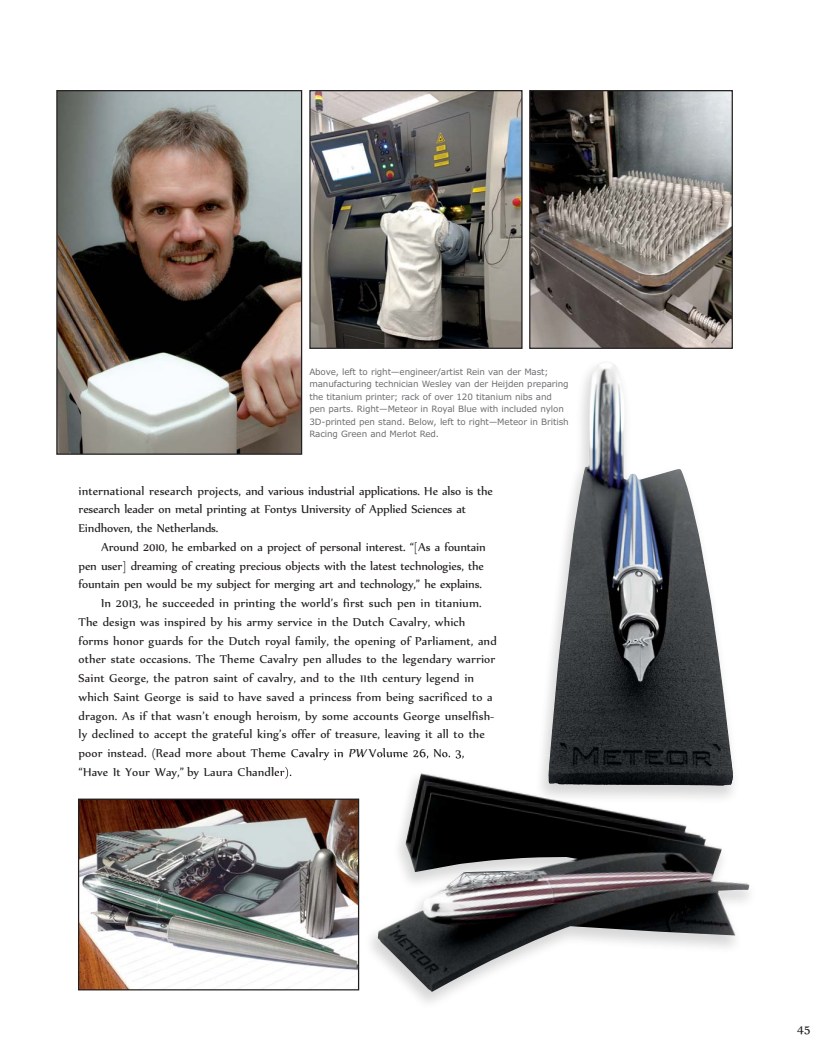
<style>
.page{position:relative;width:833px;height:1058px;background:#fff}
.page>*{position:absolute;margin:0;border:0;box-sizing:border-box;transform-origin:0 0}
.t1{font:13.75px "Nyala";letter-spacing:.01em;color:#231f20}
.t2{font:13.75px/18.8px "Nyala";letter-spacing:-.01em;color:#231f20}
.t3{font:8.75px/12.5px "Verdana";letter-spacing:-.015em;color:#6d6e70}
.s1{font-style:italic}
</style>
<div class="page">
<img style="left:548px;top:362px;width:183px;height:393px">
<img style="left:58px;top:92px;width:242px;height:361px">
<div style="left:56px;top:90px;width:246px;height:365px;border:1px solid #231f20"></div>
<img style="left:274px;top:755px;width:476px;height:248px">
<img style="left:515px;top:755px;width:235px;height:80px">
<img style="left:548px;top:755px;width:185px;height:17px">
<svg style="left:349px;top:755px;width:18px;height:2px"></svg>
<img style="left:369px;top:755px;width:31px;height:2px">
<img style="left:377px;top:772px;width:372px;height:220px">
<img style="left:311px;top:92px;width:209px;height:255px">
<div style="left:309px;top:90px;width:213px;height:259px;border:1px solid #231f20"></div>
<img style="left:531px;top:92px;width:199px;height:255px">
<div style="left:529px;top:90px;width:203px;height:259px;border:1px solid #231f20"></div>
<img style="left:80px;top:800px;width:277px;height:188px">
<div style="left:78px;top:798px;width:281px;height:192px;border:1px solid #231f20"></div>
<p class="t3" style="left:309px;top:366px;width:261px">Above, left to right—engineer/artist Rein van der Mast; manufacturing technician Wesley van der Heijden preparing the titanium printer; rack of over 120 titanium nibs and pen parts. Right—Meteor in Royal Blue with included nylon 3D-printed pen stand. Below, left to right—Meteor in British Racing Green and Merlot Red.</p>
<p class="t2" style="left:79px;top:482px;width:416px">international research projects, and various industrial applications. He also is the research leader on metal printing at Fontys University of Applied Sciences at<br>Eindhoven, the Netherlands.</p>
<p class="t2" style="left:101px;top:538px;width:386px">Around 2010, he embarked on a project of personal interest. “[As a fountain</p>
<p class="t2" style="left:79px;top:557px;width:407px">pen user] dreaming of creating precious objects with the latest technologies, the</p>
<p class="t2" style="left:79px;top:576px;width:405px">fountain pen would be my subject for merging art and technology,” he explains.</p>
<p class="t1" style="left:101px;top:598px;width:382px">In 2013, he succeeded in printing the world’s first such pen in titanium.</p>
<p class="t1" style="left:79px;top:616px;width:388px">The design was inspired by his army service in the Dutch Cavalry, which</p>
<p class="t1" style="left:79px;top:635px;width:419px">forms honor guards for the Dutch royal family, the opening of Parliament, and</p>
<p class="t1" style="left:79px;top:654px;width:418px">other state occasions. The Theme Cavalry pen alludes to the legendary warrior</p>
<p class="t1" style="left:79px;top:673px;width:397px">Saint George, the patron saint of cavalry, and to the 11th century legend in</p>
<p class="t1" style="left:79px;top:691px;width:415px">which Saint George is said to have saved a princess from being sacrificed to a</p>
<p class="t1" style="left:79px;top:710px;width:417px">dragon. As if that wasn’t enough heroism, by some accounts George unselfish-</p>
<p class="t1" style="left:79px;top:729px;width:408px">ly declined to accept the grateful king’s offer of treasure, leaving it all to the</p>
<p class="t1" style="left:79px;top:748px;width:387px">poor instead. (Read more about Theme Cavalry in <span class="s1">PW</span>Volume 26, No. 3,</p>
<p class="t1" style="left:79px;top:766px;width:215px">“Have It Your Way,” by Laura Chandler).</p>
<p class="t1" style="left:797px;top:1024px;width:15px">45</p>
</div>
